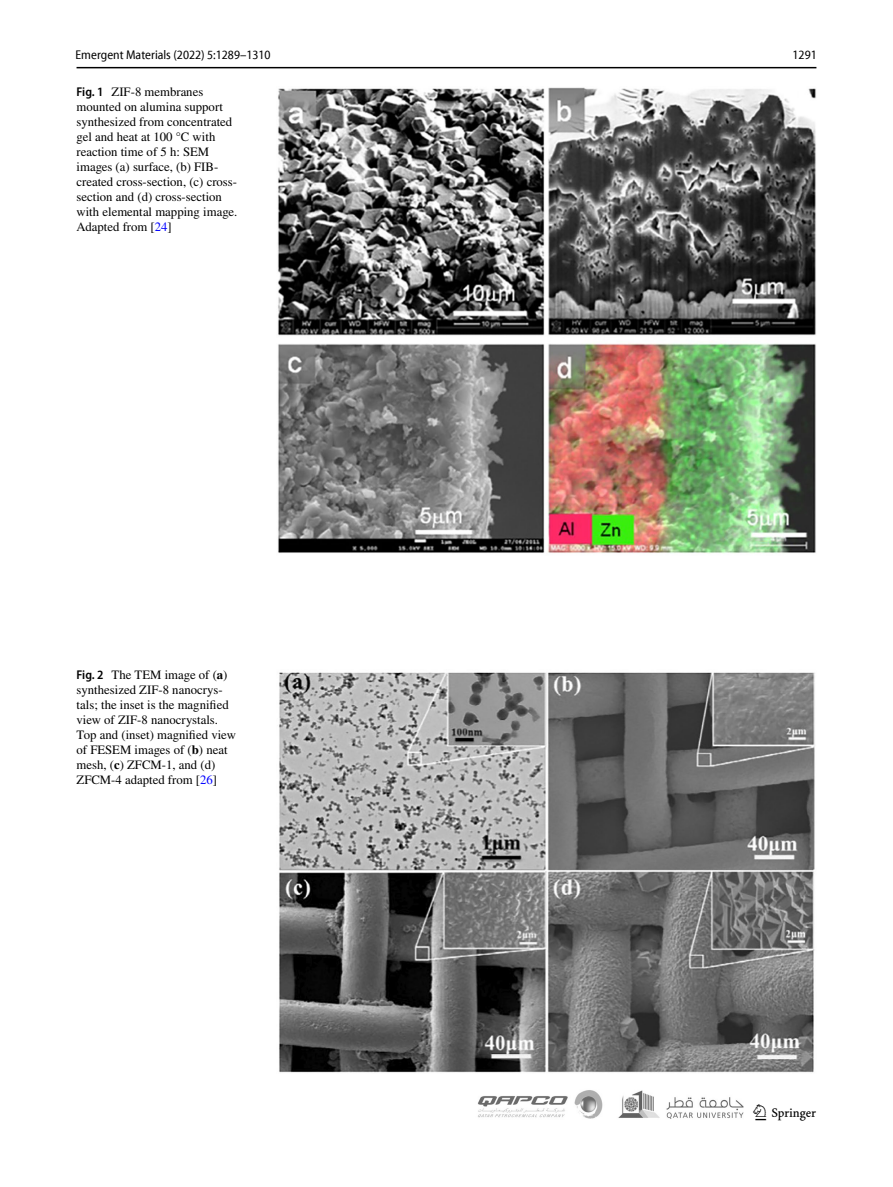
<style>
.page{position:relative;width:893px;height:1187px;background:#fff}
.page>*{position:absolute;margin:0;border:0;box-sizing:border-box;transform-origin:0 0}
.t1{font:22.5px "Springnew Regular 3";color:#000}
.t2{font:12.75px/15px "STIX";color:#000}
.t3{font:semi-condensed 12.75px "Myriad Pro Unic";color:#000}
.s1{font-family:"Myriad Pro";font-weight:600;font-stretch:semi-condensed}
.s2{color:#00f}
.s3{font-weight:700}
</style>
<div class="page">
<hr style="left:77px;top:67px;width:739px;height:1px;background:#000">
<img style="left:477px;top:1090px;width:267px;height:29px">
<img style="left:278px;top:87px;width:538px;height:467px">
<img style="left:279px;top:672px;width:536px;height:401px">
<p class="t3" style="left:76px;top:50px;width:197px">Emergent Materials (2022) 5:1289–1310</p>
<p class="t3" style="left:792px;top:50px;width:26px">1291</p>
<p class="t2" style="left:77px;top:85px;width:162px"><span class="s1">Fig. 1</span> ZIF-8 membranes mounted on alumina support synthesized from concentrated gel and heat at 100 °C with reaction time of 5 h: SEM images (a) surface, (b) FIB&shy;created cross-section, (c) cross&shy;section and (d) cross-section with elemental mapping image.<br>Adapted from [<span class="s2">24</span>]</p>
<p class="t2" style="left:77px;top:668px;width:161px"><span class="s1">Fig. 2</span> The TEM image of (<span class="s3">a</span>) synthesized ZIF-8 nanocrys&shy;tals; the inset is the magnified view of ZIF-8 nanocrystals.<br>Top and (inset) magnified view of FESEM images of (<span class="s3">b</span>) neat mesh, (<span class="s3">c</span>) ZFCM-1, and (d)<br>ZFCM-4 adapted from [<span class="s2">26</span>]</p>
<h1 class="t1" style="left:755px;top:1104px;width:62px">1 3</h1>
</div>
